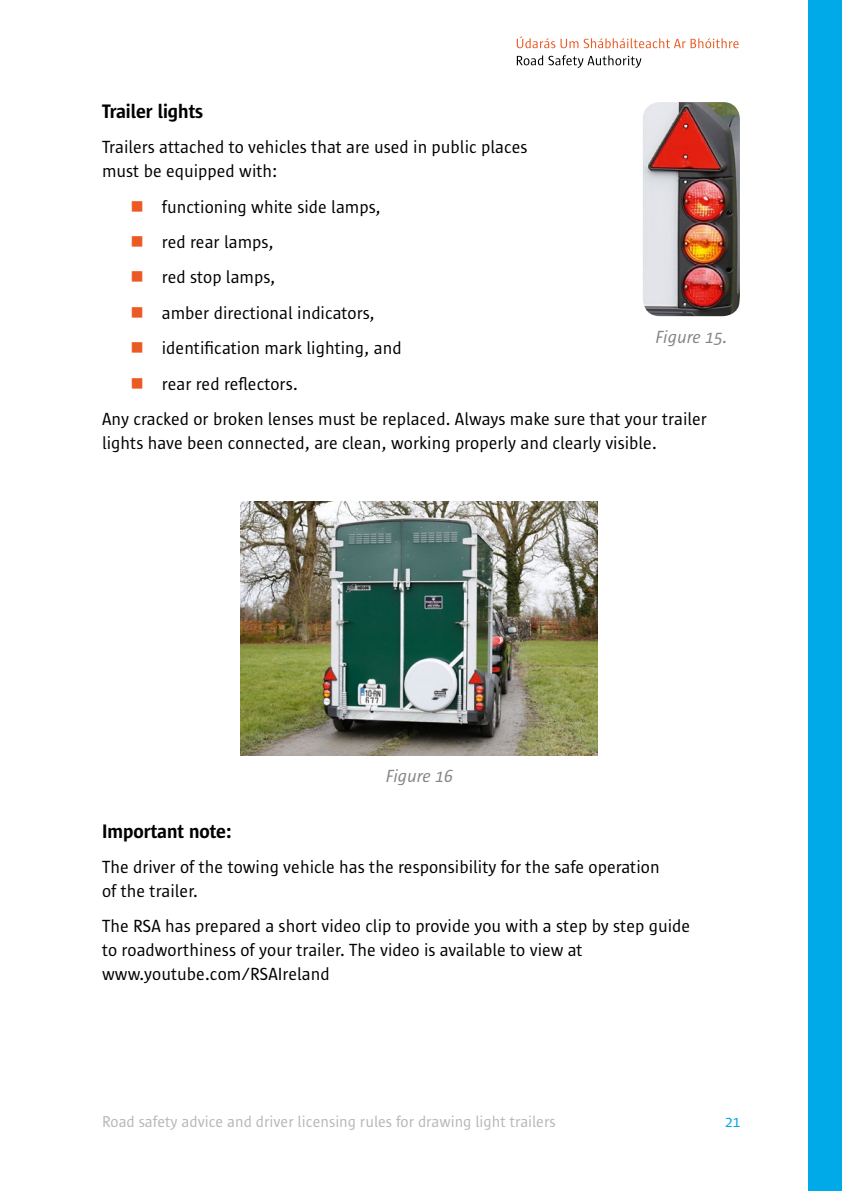
<style>
.page{position:relative;width:842px;height:1191px;background:#fff}
.page>*{position:absolute;margin:0;border:0;box-sizing:border-box;transform-origin:0 0}
.t1{font:600 20px "Sun Sans";color:#000}
.t2{font:18px/24px "Sun Sans";color:#000}
.t3{font:italic 18px "Sun Sans";color:#868586}
.t4{font:16px "Sun Sans";color:#b8b6b9}
.t5{font:16px "Sun Sans";color:#00a9e8}
.s1{color:#eb5a23}
</style>
<div class="page">
<div style="left:808px;top:0;width:34px;height:1191px;background:#00a9e8"></div>
<svg style="left:517px;top:36px;width:61px;height:12px"></svg>
<svg style="left:584px;top:38px;width:155px;height:10px"></svg>
<svg style="left:517px;top:55px;width:124px;height:13px"></svg>
<img style="left:240px;top:501px;width:358px;height:255px">
<img style="left:643px;top:102px;width:97px;height:214px">
<p class="t1" style="left:102px;top:101px;width:103px">Trailer lights</p>
<p class="t2" style="left:102px;top:136px;width:427px">Trailers attached to vehicles that are used in public places must be equipped with:</p>
<p class="t2" style="left:130px;top:195px;width:252px"><span class="s1">■</span> functioning white side lamps,</p>
<p class="t2" style="left:130px;top:230px;width:145px"><span class="s1">■</span> red rear lamps,</p>
<p class="t2" style="left:130px;top:266px;width:147px"><span class="s1">■</span> red stop lamps,</p>
<p class="t2" style="left:130px;top:301px;width:246px"><span class="s1">■</span> amber directional indicators,</p>
<p class="t2" style="left:130px;top:336px;width:273px"><span class="s1">■</span> identification mark lighting, and</p>
<p class="t2" style="left:102px;top:366px;width:606px;line-height:35.4px;text-indent:28px"><span class="s1">■</span> rear red reflectors.<br>Any cracked or broken lenses must be replaced. Always make sure that your trailer</p>
<p class="t2" style="left:102px;top:431px;width:556px">lights have been connected, are clean, working properly and clearly visible.</p>
<p class="t3" style="left:656px;top:327px;width:74px">Figure 15.</p>
<p class="t3" style="left:386px;top:767px;width:69px">Figure 16</p>
<p class="t1" style="left:102px;top:820px;width:131px">Important note:</p>
<p class="t2" style="left:102px;top:855px;width:559px">The driver of the towing vehicle has the responsibility for the safe operation of the trailer.</p>
<p class="t2" style="left:102px;top:914px;width:590px">The RSA has prepared a short video clip to provide you with a step by step guide to roadworthiness of your trailer. The video is available to view at www.youtube.com/RSAIreland</p>
<p class="t4" style="left:102px;top:1113px;width:455px">Road safety advice and driver licensing rules for drawing light trailers</p>
<p class="t5" style="left:725px;top:1113px;width:17px">21</p>
</div>
